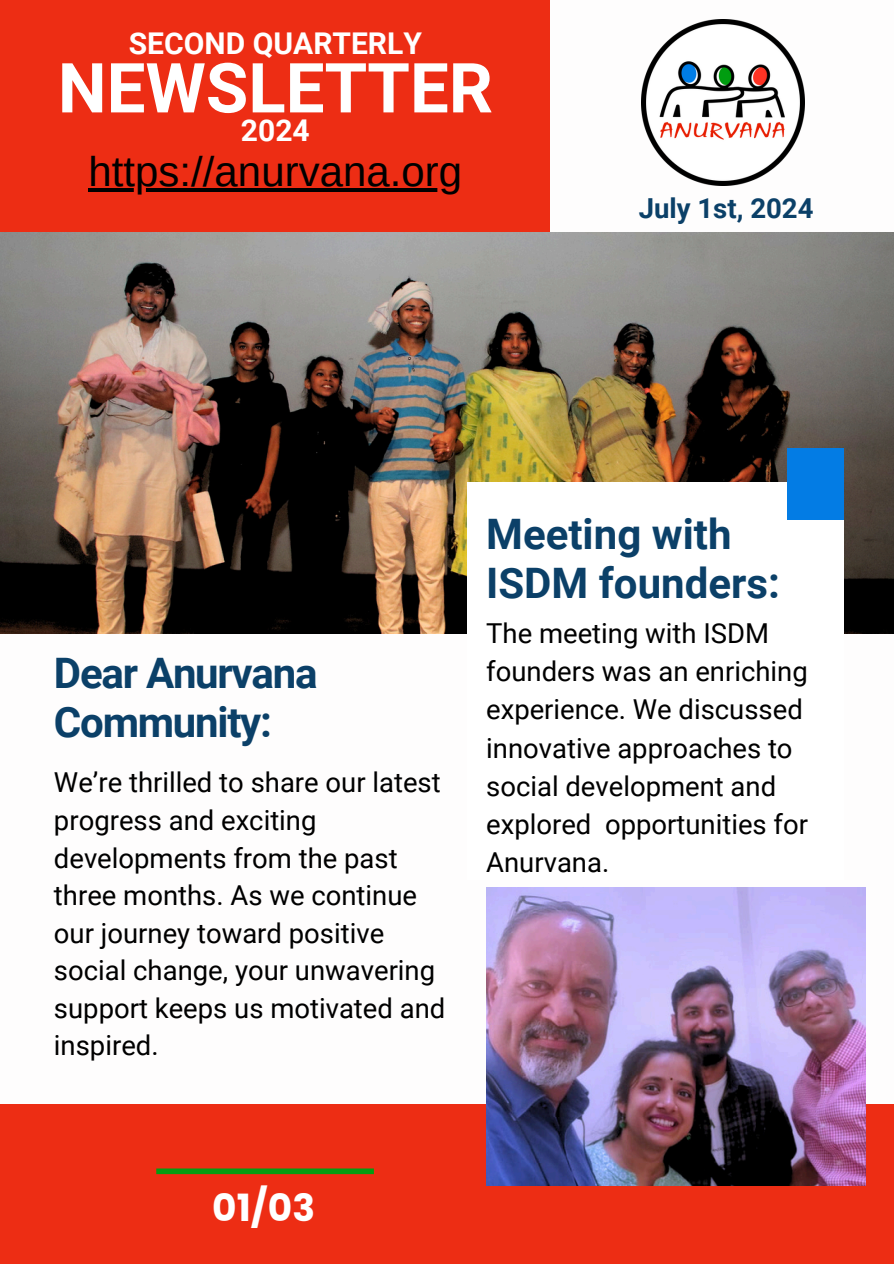
<style>
.page{position:relative;width:894px;height:1264px;background:#fff}
.page>*{position:absolute;margin:0;border:0;box-sizing:border-box;transform-origin:0 0}
.t1{font:700 69px "Roboto";color:#fff}
.t2{font:700 42px/49.5px "Roboto";color:#0b4068}
.t3{font:700 42px/49.5px "Roboto";letter-spacing:-.03em;color:#0b4068}
.t4{font:42px "Arimo";color:#000}
.t5{font:700 37.5px "Poppins";color:#fff}
.t6{font:700 30px "Roboto";color:#fff}
.t7{font:700 27.6px "Roboto";color:#0b4068}
.t8{font:27.45px/37.5px "Roboto";color:#000}
</style>
<div class="page">
<div style="left:0;top:0;width:550px;height:275px;background:#ed2d14"></div>
<img style="left:0;top:233px;width:893px;height:400px">
<div style="left:467px;top:482px;width:377px;height:397px;background:#fff"></div>
<div style="left:787px;top:448px;width:57px;height:71px;background:#037ce4"></div>
<img style="left:641px;top:20px;width:163px;height:165px">
<hr style="left:88px;top:188px;width:374px;height:4px;background:#000">
<div style="left:0;top:1104px;width:893px;height:159px;background:#ed2d14"></div>
<img style="left:486px;top:887px;width:379px;height:298px">
<div style="left:156px;top:1168px;width:218px;height:6px;background:#049c12"></div>
<h2 class="t6" style="left:129px;top:26px;width:294px">SECOND QUARTERLY</h2>
<h5 class="t1" style="left:58px;top:48px;width:436px">NEWSLETTER</h5>
<p class="t6" style="left:241px;top:113px;width:70px">2024</p>
<p class="t4" style="left:88px;top:148px;width:375px">https://anurvana.org</p>
<h6 class="t7" style="left:638px;top:193px;width:176px">July 1st, 2024</h6>
<p class="t3" style="left:54px;top:648px;width:265px">Dear Anurvana<br>Community:</p>
<h4 class="t8" style="left:54px;top:764px;width:393px">We’re thrilled to share our latest progress and exciting developments from the past three months. As we continue our journey toward positive social change, your unwavering support keeps us motivated and inspired.</h4>
<h1 class="t2" style="left:486px;top:510px;width:295px">Meeting with<br>ISDM founders:</h1>
<h2 class="t8" style="left:486px;top:614px;width:323px;line-height:38.2px">The meeting with ISDM founders was an enriching experience. We discussed innovative approaches to social development and explored opportunities for<br>Anurvana.</h2>
<h4 class="t5" style="left:212px;top:1181px;width:104px">01/03</h4>
</div>
